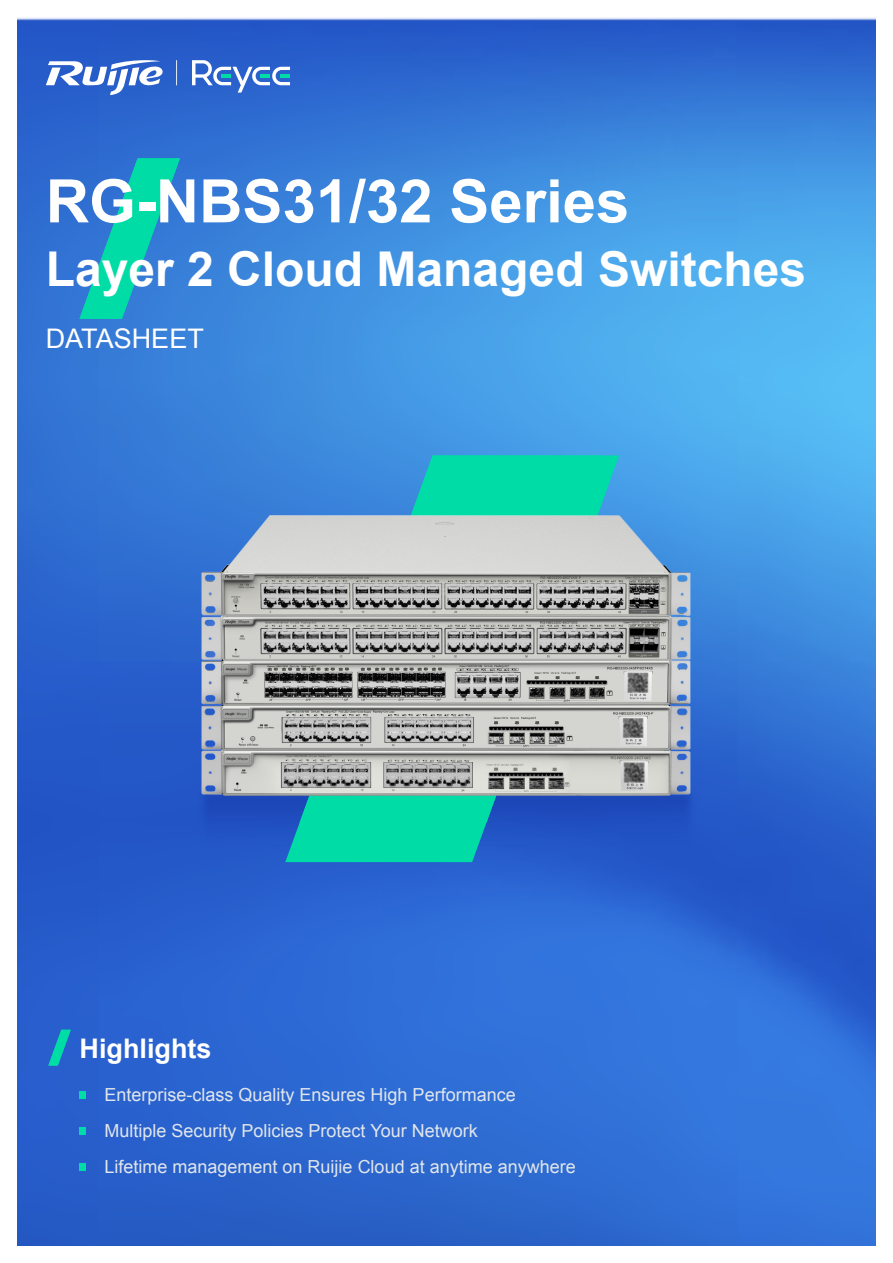
<style>
.page{position:relative;width:893px;height:1263px;background:#fff}
.page>*{position:absolute;margin:0;border:0;box-sizing:border-box;transform-origin:0 0}
.t1{font:700 60px "Arial";color:#fff}
.t2{font:700 48px "Arial";color:#fff}
.t3{font:700 27px "Arial";color:#fff}
.t4{font:27px "Arial";color:#fff}
.t5{font:18px/35.8px "Arial";color:#e1e6eb}
</style>
<div class="page">
<img style="left:17px;top:17px;width:859px;height:1229px">
<img style="left:151px;top:740px;width:592px;height:183px">
<svg style="left:79px;top:158px;width:101px;height:161px;background:#1da1c0"></svg>
<svg style="left:285px;top:455px;width:334px;height:407px;background:#129fb6"></svg>
<svg style="left:299px;top:455px;width:304px;height:368px;background:#16b5b9"></svg>
<svg style="left:48px;top:1030px;width:23px;height:35px"></svg>
<div style="left:80px;top:1091px;width:6px;height:7px;background:#00dca5"></div>
<div style="left:80px;top:1127px;width:6px;height:7px;background:#00dca5"></div>
<div style="left:80px;top:1163px;width:6px;height:7px;background:#00dca5"></div>
<img style="left:192px;top:496px;width:514px;height:317px">
<svg style="left:192px;top:60px;width:98px;height:33px"></svg>
<svg style="left:46px;top:60px;width:117px;height:35px"></svg>
<svg style="left:176px;top:60px;width:1px;height:25px"></svg>
<h1 class="t1" style="left:46px;top:161px;width:585px">RG-NBS31/32 Series</h1>
<h2 class="t2" style="left:46px;top:237px;width:762px">Layer 2 Cloud Managed Switches</h2>
<h3 class="t4" style="left:46px;top:321px;width:160px">DATASHEET</h3>
<h3 class="t3" style="left:80px;top:1030px;width:134px">Highlights</h3>
<p class="t5" style="left:105px;top:1077px;width:473px">Enterprise-class Quality Ensures High Performance<br>Multiple Security Policies Protect Your Network<br>Lifetime management on Ruijie Cloud at anytime anywhere</p>
</div>
